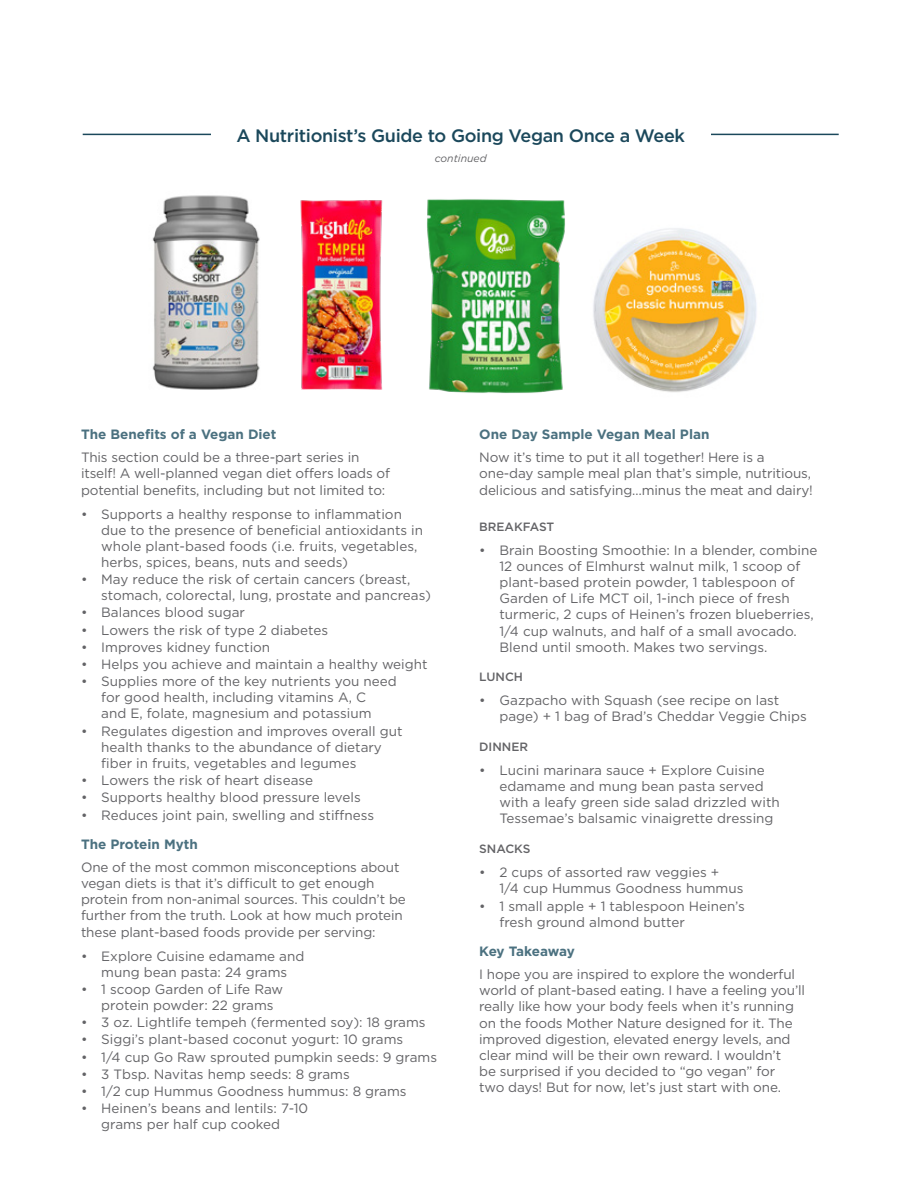
<style>
.page{position:relative;width:918px;height:1188px;background:#fff}
.page>*{position:absolute;margin:0;border:0;box-sizing:border-box;transform-origin:0 0}
.archer_semibold_-_article_heading{font:500 18px "Gotham";letter-spacing:-.02em;color:#1b485b}
.body_copy{font:13.5px/16.2px "Gotham";color:#636366}
.gotham_bold_subhead{font:700 13.5px "Gotham";color:#4b7180}
.gotham_bold_subhead-2{font:700 13.5px "Gotham";letter-spacing:-.02em;color:#4b7180}
.subheads2{font:500 12px "Gotham";color:#636366}
.bullets{font:italic 10.5px "Gotham";color:#636366}
</style>
<div class="page">
<hr style="left:83px;top:134px;width:756px;height:1px;background:#1b485b">
<div style="left:211px;top:108px;width:499px;height:54px;background:#fff"></div>
<img style="left:152px;top:195px;width:94px;height:195px">
<img style="left:584px;top:218px;width:182px;height:182px;border-radius:91px">
<img style="left:246px;top:199px;width:137px;height:191px">
<img style="left:427px;top:199px;width:178px;height:194px">
<p class="archer_semibold_-_article_heading" style="left:236px;top:124px;width:450px">A Nutritionist’s Guide to Going Vegan Once a Week</p>
<p class="bullets" style="left:435px;top:152px;width:53px">continued</p>
<p class="gotham_bold_subhead" style="left:81px;top:426px;width:197px">The Benefits of a Vegan Diet</p>
<p class="body_copy" style="left:81px;top:449px;width:311px">This section could be a three-part series in itself! A well-planned vegan diet offers loads of potential benefits, including but not limited to:</p>
<p class="body_copy" style="left:101px;top:505px;width:323px;text-indent:-20px">• Supports a healthy response to inflammation due to the presence of beneficial antioxidants in whole plant-based foods (i.e. fruits, vegetables, herbs, spices, beans, nuts and seeds)</p>
<p class="body_copy" style="left:101px;top:571px;width:331px;text-indent:-20px">• May reduce the risk of certain cancers (breast, stomach, colorectal, lung, prostate and pancreas)</p>
<p class="body_copy" style="left:81px;top:604px;width:166px">• Balances blood sugar</p>
<p class="body_copy" style="left:81px;top:621px;width:249px">• Lowers the risk of type 2 diabetes</p>
<p class="body_copy" style="left:81px;top:639px;width:191px">• Improves kidney function</p>
<p class="body_copy" style="left:81px;top:656px;width:348px">• Helps you achieve and maintain a healthy weight</p>
<p class="body_copy" style="left:101px;top:673px;width:297px;text-indent:-20px">• Supplies more of the key nutrients you need for good health, including vitamins A, C<br>and E, folate, magnesium and potassium</p>
<p class="body_copy" style="left:101px;top:723px;width:303px;text-indent:-20px">• Regulates digestion and improves overall gut health thanks to the abundance of dietary fiber in fruits, vegetables and legumes</p>
<p class="body_copy" style="left:81px;top:772px;width:234px">• Lowers the risk of heart disease</p>
<p class="body_copy" style="left:81px;top:789px;width:281px">• Supports healthy blood pressure levels</p>
<p class="body_copy" style="left:81px;top:806px;width:295px">• Reduces joint pain, swelling and stiffness</p>
<p class="gotham_bold_subhead" style="left:81px;top:835px;width:118px">The Protein Myth</p>
<p class="body_copy" style="left:81px;top:859px;width:326px">One of the most common misconceptions about vegan diets is that it’s difficult to get enough protein from non-animal sources. This couldn’t be further from the truth. Look at how much protein these plant-based foods provide per serving:</p>
<p class="body_copy" style="left:81px;top:947px;width:225px;text-align:center">• Explore Cuisine edamame and mung bean pasta: 24 grams</p>
<p class="body_copy" style="left:101px;top:981px;width:184px;text-indent:-20px">• 1 scoop Garden of Life Raw protein powder: 22 grams</p>
<p class="body_copy" style="left:81px;top:1014px;width:346px">• 3 oz. Lightlife tempeh (fermented soy): 18 grams</p>
<p class="body_copy" style="left:81px;top:1031px;width:324px">• Siggi’s plant-based coconut yogurt: 10 grams</p>
<p class="body_copy" style="left:81px;top:1048px;width:358px">• 1/4 cup Go Raw sprouted pumpkin seeds: 9 grams</p>
<p class="body_copy" style="left:81px;top:1066px;width:270px">• 3 Tbsp. Navitas hemp seeds: 8 grams</p>
<p class="body_copy" style="left:81px;top:1083px;width:327px">• 1/2 cup Hummus Goodness hummus: 8 grams</p>
<p class="body_copy" style="left:81px;top:1100px;width:229px;text-align:center">• Heinen’s beans and lentils: 7-10 grams per half cup cooked</p>
<p class="gotham_bold_subhead" style="left:479px;top:426px;width:232px">One Day Sample Vegan Meal Plan</p>
<p class="body_copy" style="left:479px;top:449px;width:335px">Now it’s time to put it all together! Here is a one-day sample meal plan that’s simple, nutritious, delicious and satisfying…minus the meat and dairy!</p>
<p class="subheads2" style="left:479px;top:519px;width:77px">BREAKFAST</p>
<p class="body_copy" style="left:500px;top:542px;width:319px;text-indent:-20px">• Brain Boosting Smoothie: In a blender, combine 12 ounces of Elmhurst walnut milk, 1 scoop of plant-based protein powder, 1 tablespoon of Garden of Life MCT oil, 1-inch piece of fresh turmeric, 2 cups of Heinen’s frozen blueberries, 1/4 cup walnuts, and half of a small avocado.<br>Blend until smooth. Makes two servings.</p>
<p class="subheads2" style="left:479px;top:669px;width:45px">LUNCH</p>
<p class="body_copy" style="left:500px;top:692px;width:309px;text-indent:-20px">• Gazpacho with Squash (see recipe on last page) + 1 bag of Brad’s Cheddar Veggie Chips</p>
<p class="subheads2" style="left:479px;top:739px;width:50px">DINNER</p>
<p class="body_copy" style="left:500px;top:762px;width:282px;text-indent:-20px">• Lucini marinara sauce + Explore Cuisine edamame and mung bean pasta served with a leafy green side salad drizzled with Tessemae’s balsamic vinaigrette dressing</p>
<p class="subheads2" style="left:479px;top:841px;width:53px">SNACKS</p>
<p class="body_copy" style="left:500px;top:864px;width:245px;text-indent:-20px">• 2 cups of assorted raw veggies +<br>1/4 cup Hummus Goodness hummus</p>
<p class="body_copy" style="left:500px;top:897px;width:247px;text-indent:-20px">• 1 small apple + 1 tablespoon Heinen’s fresh ground almond butter</p>
<p class="gotham_bold_subhead-2" style="left:479px;top:943px;width:97px">Key Takeaway</p>
<p class="body_copy" style="left:479px;top:966px;width:327px">I hope you are inspired to explore the wonderful world of plant-based eating. I have a feeling you’ll really like how your body feels when it’s running on the foods Mother Nature designed for it. The improved digestion, elevated energy levels, and clear mind will be their own reward. I wouldn’t<br>be surprised if you decided to “go vegan” for<br>two days! But for now, let’s just start with one.</p>
</div>
